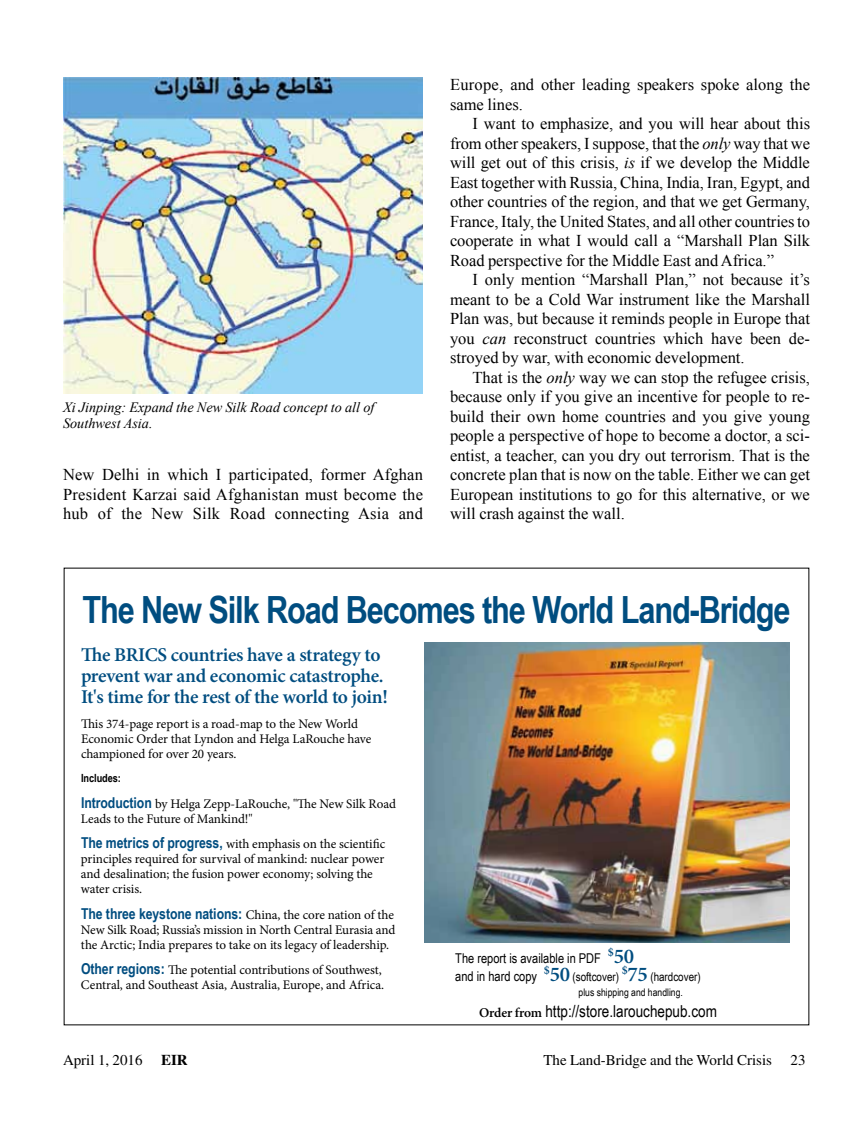
<style>
.page{position:relative;width:864px;height:1134px;background:#fff}
.page>*{position:absolute;margin:0;border:0;box-sizing:border-box;transform-origin:0 0}
.t1{font:700 37.5px "Arial Narrow";letter-spacing:-.03em;color:#004d80}
.t2{font:600 21px "Minion Pro";color:#004d80}
.t3{font:600 19.5px/21px "Minion Pro";letter-spacing:-.015em;color:#004d80}
.t4{font:16.5px/19.5px "Times New Roman";color:#000;text-align:justify}
.t5{font:16.5px "Arial Narrow";color:#000}
.t6{font:700 15px "Arial Narrow";letter-spacing:-.005em;color:#004d80}
.t7{font:15px "Times";color:#000}
.t8{font:italic 14.25px/15.8px "Times New Roman";color:#000}
.t9{font:13.5px "Arial Narrow";color:#000}
.t10{font:13.2px/15px "Minion Pro";letter-spacing:-.01em;color:#000}
.t11{font:12px "Arial Narrow";color:#000}
.t12{font:700 11.25px "Arial Narrow";letter-spacing:-.005em;color:#000}
.t13{font:10.5px "Arial Narrow";color:#000}
.s1{font-style:italic}
.s2{font-family:"Arial Narrow";font-weight:700;font-size:15px;color:#004d80}
.s3{font-family:"Minion Pro";font-weight:400;font-size:13.2px;color:#000}
.s4{font-family:"Minion Pro";font-weight:600;font-size:21px;color:#004d80}
.s5{font-family:"Minion Pro";font-weight:600;font-size:13.5px}
.s6{font-weight:700}
</style>
<div class="page">
<img style="left:63px;top:77px;width:360px;height:316px">
<img style="left:424px;top:642px;width:365px;height:301px">
<p class="t8" style="left:63px;top:399px;width:313px">Xi Jinping: Expand the New Silk Road concept to all of<br>Southwest Asia.</p>
<p class="t4" style="left:63px;top:464px;width:362px">New Delhi in which I participated, former Afghan President Karzai said Afghanistan must become the hub of the New Silk Road connecting Asia and</p>
<p class="t4" style="left:450px;top:74px;width:361px">Europe, and other leading speakers spoke along the same lines.</p>
<p class="t4" style="left:450px;top:113px;width:362px;text-indent:23px">I want to emphasize, and you will hear about this from other speakers, I suppose, that the <span class="s1">only</span> way that we will get out of this crisis, <span class="s1">is</span> if we develop the Middle East together with Russia, China, India, Iran, Egypt, and other countries of the region, and that we get Germany, France, Italy, the United States, and all other countries to cooperate in what I would call a “Marshall Plan Silk Road perspective for the Middle East and Africa.”</p>
<p class="t4" style="left:450px;top:270px;width:362px;text-indent:23px">I only mention “Marshall Plan,” not because it’s meant to be a Cold War instrument like the Marshall Plan was, but because it reminds people in Europe that you <span class="s1">can</span> reconstruct countries which have been de&shy;stroyed by war, with economic development.</p>
<p class="t4" style="left:450px;top:367px;width:362px;text-indent:22px">That is the <span class="s1">only</span> way we can stop the refugee crisis, because only if you give an incentive for people to re&shy;build their own home countries and you give young people a perspective of hope to become a doctor, a sci&shy;entist, a teacher, can you dry out terrorism. That is the concrete plan that is now on the table. Either we can get European institutions to go for this alternative, or we will crash against the wall.</p>
<h1 class="t1" style="left:82px;top:581px;width:710px">The New Silk Road Becomes the World Land-Bridge</h1>
<p class="t3" style="left:81px;top:644px;width:308px">The BRICS countries have a strategy to prevent war and economic catastrophe.<br>It's time for the rest of the world to join!</p>
<p class="t10" style="left:81px;top:717px;width:292px">This 374-page report is a road-map to the New World<br>Economic Order that Lyndon and Helga LaRouche have championed for over 20 years.</p>
<p class="t12" style="left:81px;top:770px;width:42px">Includes:</p>
<p class="t10" style="left:81px;top:796px;width:317px"><span class="s2">Introduction</span> by Helga Zepp-LaRouche, "The New Silk Road<br>Leads to the Future of Mankind!"</p>
<p class="t10" style="left:81px;top:837px;width:306px"><span class="s2">The metrics of progress,</span> with emphasis on the scientific principles required for survival of mankind: nuclear power and desalination; the fusion power economy; solving the water crisis.</p>
<p class="t6" style="left:81px;top:902px;width:314px">The three keystone nations: <span class="s3">China, the core nation of the</span></p>
<p class="t10" style="left:81px;top:922px;width:316px">New Silk Road; Russia’s mission in North Central Eurasia and the Arctic; India prepares to take on its legacy of leadership.</p>
<p class="t10" style="left:81px;top:963px;width:305px"><span class="s2">Other regions:</span> The potential contributions of Southwest,<br>Central, and Southeast Asia, Australia, Europe, and Africa.</p>
<p class="t9" style="left:455px;top:949px;width:147px">The report is available in PDF</p>
<p class="t2" style="left:608px;top:942px;width:28px"><sup>$</sup>50</p>
<p class="t9" style="left:455px;top:967px;width:83px">and in hard copy</p>
<p class="t11" style="left:544px;top:968px;width:158px"><sup>$</sup><span class="s4">50</span> (softcover) <sup>$</sup><span class="s4">75</span> (hardcover)</p>
<p class="t13" style="left:579px;top:985px;width:106px">plus shipping and handling.</p>
<p class="t5" style="left:479px;top:999px;width:239px"><span class="s5">Order from</span> http://store.larouchepub.com</p>
<p class="t7" style="left:63px;top:1052px;width:126px">April 1, 2016 <span class="s6">EIR</span></p>
<p class="t7" style="left:543px;top:1052px;width:264px">The Land-Bridge and the World Crisis 23</p>
</div>
